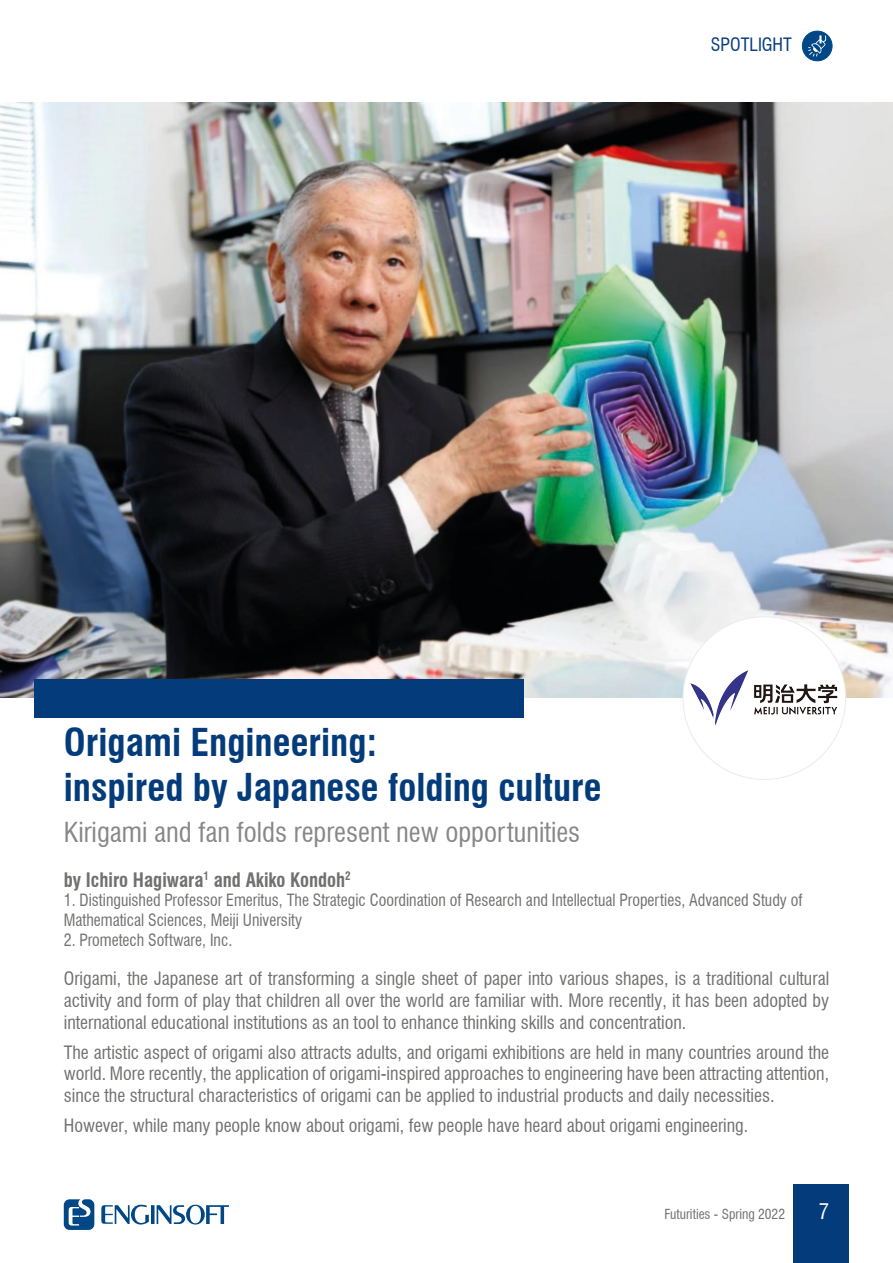
<style>
.page{position:relative;width:893px;height:1263px;background:#fff}
.page>*{position:absolute;margin:0;border:0;box-sizing:border-box;transform-origin:0 0}
.t1{font:700 condensed 37.5px/45px "Swiss 721 BT";color:#043c7b}
.t2{font:condensed 27px "Swiss 721 BT";color:#878787}
.t3{font:condensed 21px "Swiss 721 BT";color:#fff}
.t4{font:700 condensed 19.5px "Swiss 721 BT";color:#70706f;scale:.96 1}
.t5{font:condensed 18px/21.6px "Swiss 721 BT";color:#70706f;text-align:justify}
.t6{font:condensed 18px "Swiss 721 BT";color:#043c7b}
.t7{font:condensed 16.5px/19.8px "Swiss 721 BT";color:#70706f;scale:.96 1}
.t8{font:condensed 13.5px "Swiss 721 BT";color:#70706f}
</style>
<div class="page">
<div style="left:793px;top:1184px;width:55px;height:79px;background:#043c7b"></div>
<svg style="left:151px;top:1205px;width:4px;height:19px"></svg>
<svg style="left:157px;top:1205px;width:72px;height:19px"></svg>
<svg style="left:101px;top:1204px;width:48px;height:20px"></svg>
<svg style="left:64px;top:1199px;width:30px;height:31px"></svg>
<div style="left:802px;top:31px;width:30px;height:30px;background:#004786;border-radius:50%"></div>
<div style="left:802px;top:31px;width:30px;height:30px;border:1px solid #004786;border-radius:50%"></div>
<svg style="left:808px;top:35px;width:19px;height:22px"></svg>
<img style="left:0;top:102px;width:893px;height:596px">
<div style="left:683px;top:617px;width:163px;height:162px;background:#fff;border-radius:50%"></div>
<img style="left:691px;top:670px;width:147px;height:56px">
<div style="left:34px;top:679px;width:489px;height:38px;background:#043c7b"></div>
<p class="t6" style="left:711px;top:34px;width:82px">SPOTLIGHT</p>
<h1 class="t1" style="left:64px;top:719px;width:539px">Origami Engineering:<br>inspired by Japanese folding culture</h1>
<h2 class="t2" style="left:64px;top:815px;width:518px">Kirigami and fan folds represent new opportunities</h2>
<p class="t4" style="left:64px;top:868px;width:300px">by Ichiro Hagiwara<sup>1</sup> and Akiko Kondoh<sup>2</sup></p>
<p class="t7" style="left:64px;top:890px;width:771px">1. Distinguished Professor Emeritus, The Strategic Coordination of Research and Intellectual Properties, Advanced Study of<br>Mathematical Sciences, Meiji University</p>
<p class="t7" style="left:64px;top:930px;width:177px">2. Prometech Software, Inc.</p>
<p class="t5" style="left:64px;top:968px;width:767px">Origami, the Japanese art of transforming a single sheet of paper into various shapes, is a traditional cultural activity and form of play that children all over the world are familiar with. More recently, it has been adopted by international educational institutions as an tool to enhance thinking skills and concentration.</p>
<p class="t5" style="left:64px;top:1041px;width:767px">The artistic aspect of origami also attracts adults, and origami exhibitions are held in many countries around the world. More recently, the application of origami-inspired approaches to engineering have been attracting attention, since the structural characteristics of origami can be applied to industrial products and daily necessities.</p>
<p class="t5" style="left:64px;top:1114px;width:686px">However, while many people know about origami, few people have heard about origami engineering.</p>
<p class="t8" style="left:664px;top:1206px;width:122px">Futurities - Spring 2022</p>
<p class="t3" style="left:819px;top:1199px;width:12px">7</p>
</div>
